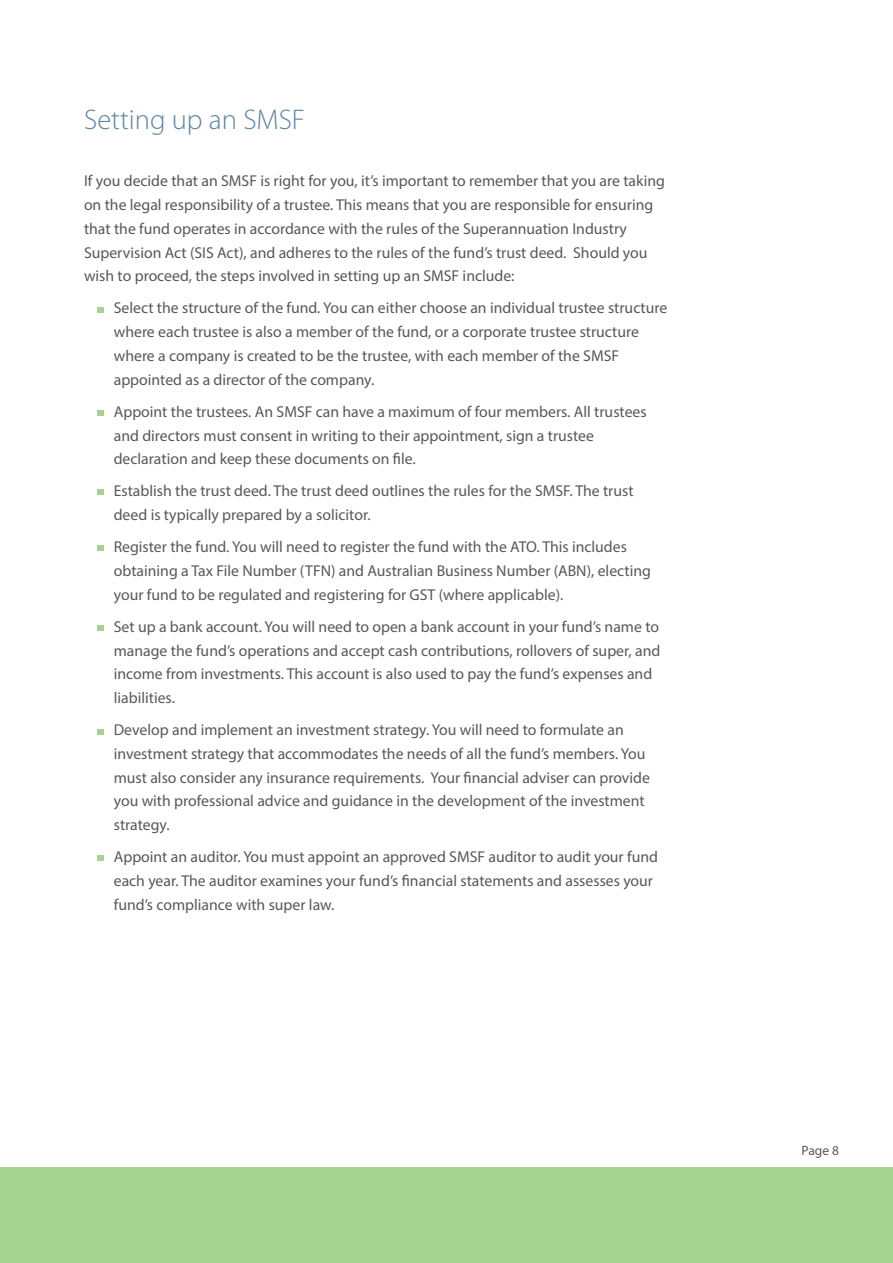
<style>
.page{position:relative;width:893px;height:1263px;background:#fff}
.page>*{position:absolute;margin:0;border:0;box-sizing:border-box;transform-origin:0 0}
.t1{font:300 28.5px "Myriad Pro";color:#5e86a3}
.t2{font:15.75px/23.7px "Myriad Pro";color:#57585a}
.t3{font:13.5px "Myriad Pro";color:#57585a}
</style>
<div class="page">
<div style="left:0;top:1167px;width:893px;height:96px;background:#a6d38f"></div>
<svg style="left:97px;top:307px;width:7px;height:5px"></svg>
<svg style="left:97px;top:410px;width:7px;height:5px"></svg>
<div style="left:97px;top:489px;width:7px;height:6px;background:#a6d38f"></div>
<svg style="left:97px;top:546px;width:7px;height:5px"></svg>
<div style="left:97px;top:625px;width:7px;height:6px;background:#a6d38f"></div>
<svg style="left:97px;top:729px;width:7px;height:5px"></svg>
<div style="left:97px;top:855px;width:7px;height:6px;background:#a6d38f"></div>
<h1 class="t1" style="left:84px;top:104px;width:223px">Setting up an SMSF</h1>
<p class="t2" style="left:84px;top:169px;width:582px">If you decide that an SMSF is right for you, it’s important to remember that you are taking on the legal responsibility of a trustee. This means that you are responsible for ensuring that the fund operates in accordance with the rules of the Superannuation Industry Supervision Act (SIS Act), and adheres to the rules of the fund’s trust deed. Should you wish to proceed, the steps involved in setting up an SMSF include:</p>
<p class="t2" style="left:114px;top:296px;width:555px">Select the structure of the fund. You can either choose an individual trustee structure where each trustee is also a member of the fund, or a corporate trustee structure where a company is created to be the trustee, with each member of the SMSF appointed as a director of the company.</p>
<p class="t2" style="left:114px;top:399px;width:534px">Appoint the trustees. An SMSF can have a maximum of four members. All trustees and directors must consent in writing to their appointment, sign a trustee declaration and keep these documents on file.</p>
<p class="t2" style="left:114px;top:479px;width:521px">Establish the trust deed. The trust deed outlines the rules for the SMSF. The trust deed is typically prepared by a solicitor.</p>
<p class="t2" style="left:114px;top:535px;width:539px">Register the fund. You will need to register the fund with the ATO. This includes obtaining a Tax File Number (TFN) and Australian Business Number (ABN), electing your fund to be regulated and registering for GST (where applicable).</p>
<p class="t2" style="left:114px;top:615px;width:548px">Set up a bank account. You will need to open a bank account in your fund’s name to manage the fund’s operations and accept cash contributions, rollovers of super, and income from investments. This account is also used to pay the fund’s expenses and liabilities.</p>
<p class="t2" style="left:114px;top:718px;width:538px">Develop and implement an investment strategy. You will need to formulate an investment strategy that accommodates the needs of all the fund’s members. You must also consider any insurance requirements. Your financial adviser can provide you with professional advice and guidance in the development of the investment strategy.</p>
<p class="t2" style="left:114px;top:845px;width:546px">Appoint an auditor. You must appoint an approved SMSF auditor to audit your fund each year. The auditor examines your fund’s financial statements and assesses your fund’s compliance with super law.</p>
<p class="t3" style="left:801px;top:1142px;width:39px">Page 8</p>
</div>
